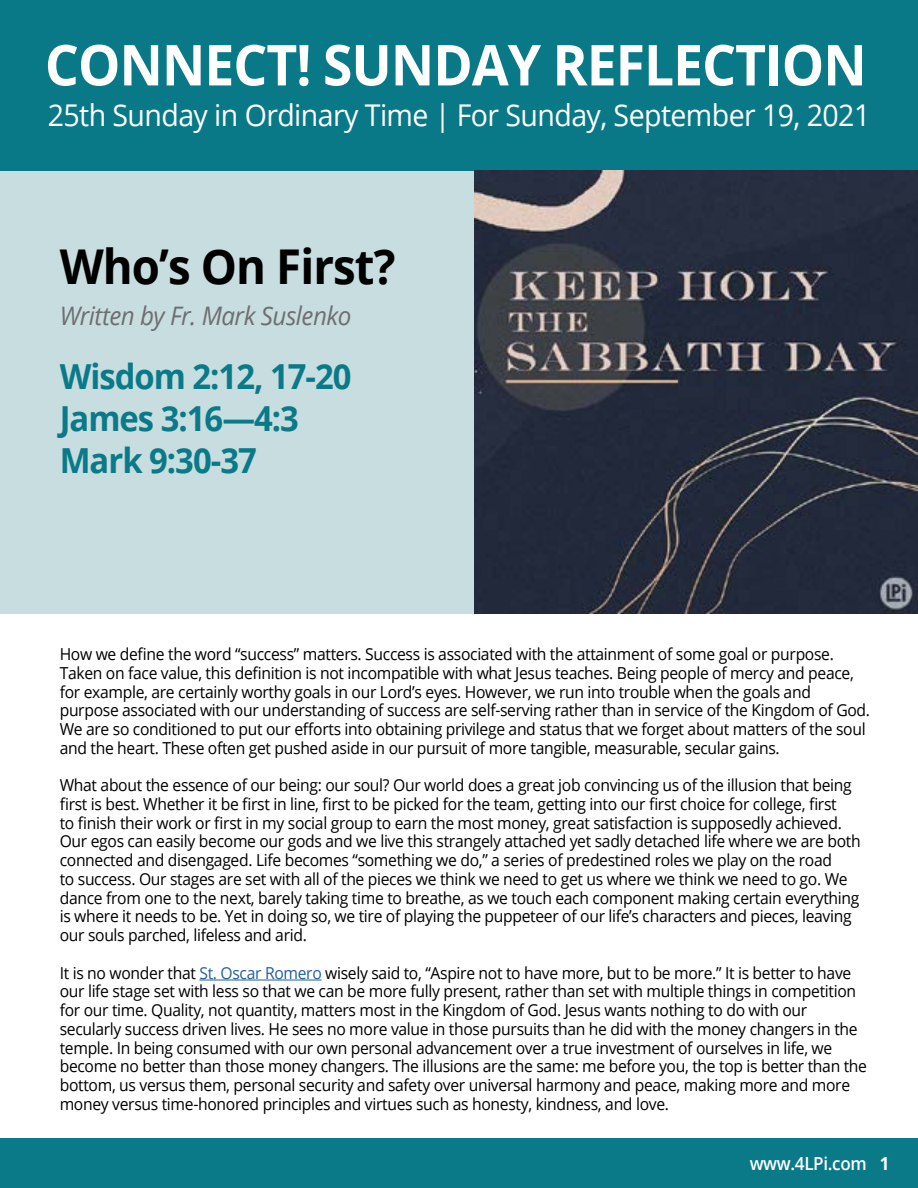
<style>
.page{position:relative;width:918px;height:1188px;background:#fff}
.page>*{position:absolute;margin:0;border:0;box-sizing:border-box;transform-origin:0 0}
.t1{font:700 56.4px "Open Sans";letter-spacing:-.02em;color:#fff;scale:.95 1}
.t2{font:700 48px "Open Sans";letter-spacing:-.02em;color:#000;scale:.95 1}
.t3{font:700 34.5px/42px "Open Sans";letter-spacing:-.03em;color:#0a7988;scale:.95 1}
.t4{font:30px "Open Sans";letter-spacing:-.02em;color:#fff;scale:.95 1}
.t5{font:italic 25.5px "Open Sans";letter-spacing:-.02em;color:#6d6e71;scale:.95 1}
.t6{font:600 18px "Open Sans";letter-spacing:-.02em;color:#fff;scale:.95 1}
.t7{font:16.5px/18.8px "Open Sans";letter-spacing:-.02em;color:#000;scale:.95 1}
.s1{color:#215e9e}
.s2{font-weight:700}
</style>
<div class="page">
<div style="left:0;top:151px;width:918px;height:463px;background:#c7dddf"></div>
<div style="left:0;top:0;width:918px;height:170px;background:#097988"></div>
<img style="left:474px;top:170px;width:444px;height:444px">
<hr style="left:199px;top:980px;width:123px;height:1px;background:#215e9e">
<div style="left:0;top:1138px;width:918px;height:50px;background:#0a7988"></div>
<h1 class="t1" style="left:45px;top:25px;width:867px">CONNECT! SUNDAY REFLECTION</h1>
<h3 class="t4" style="left:48px;top:94px;width:867px">25th Sunday in Ordinary Time | For Sunday, September 19, 2021</h3>
<h2 class="t2" style="left:60px;top:233px;width:355px">Who’s On First?</h2>
<h3 class="t5" style="left:60px;top:298px;width:309px">Written by Fr. Mark Suslenko</h3>
<h3 class="t3" style="left:60px;top:354px;width:309px">Wisdom 2:12, 17-20<br>James 3:16—4:3<br>Mark 9:30-37</h3>
<p class="t7" style="left:60px;top:644px;width:855px">How we define the word “success” matters. Success is associated with the attainment of some goal or purpose.<br>Taken on face value, this definition is not incompatible with what Jesus teaches. Being people of mercy and peace, for example, are certainly worthy goals in our Lord’s eyes. However, we run into trouble when the goals and purpose associated with our understanding of success are self-serving rather than in service of the Kingdom of God.<br>We are so conditioned to put our efforts into obtaining privilege and status that we forget about matters of the soul and the heart. These often get pushed aside in our pursuit of more tangible, measurable, secular gains.</p>
<p class="t7" style="left:60px;top:775px;width:845px">What about the essence of our being: our soul? Our world does a great job convincing us of the illusion that being first is best. Whether it be first in line, first to be picked for the team, getting into our first choice for college, first<br>to finish their work or first in my social group to earn the most money, great satisfaction is supposedly achieved.<br>Our egos can easily become our gods and we live this strangely attached yet sadly detached life where we are both connected and disengaged. Life becomes “something we do,” a series of predestined roles we play on the road<br>to success. Our stages are set with all of the pieces we think we need to get us where we think we need to go. We dance from one to the next, barely taking time to breathe, as we touch each component making certain everything is where it needs to be. Yet in doing so, we tire of playing the puppeteer of our life’s characters and pieces, leaving our souls parched, lifeless and arid.</p>
<p class="t7" style="left:60px;top:963px;width:851px">It is no wonder that <span class="s1">St. Oscar Romero</span> wisely said to, “Aspire not to have more, but to be more.” It is better to have our life stage set with less so that we can be more fully present, rather than set with multiple things in competition for our time. Quality, not quantity, matters most in the Kingdom of God. Jesus wants nothing to do with our secularly success driven lives. He sees no more value in those pursuits than he did with the money changers in the temple. In being consumed with our own personal advancement over a true investment of ourselves in life, we become no better than those money changers. The illusions are the same: me before you, the top is better than the bottom, us versus them, personal security and safety over universal harmony and peace, making more and more money versus time-honored principles and virtues such as honesty, kindness, and love.</p>
<p class="t6" style="left:750px;top:1151px;width:149px">www.4LPi.com <span class="s2">1</span></p>
</div>
